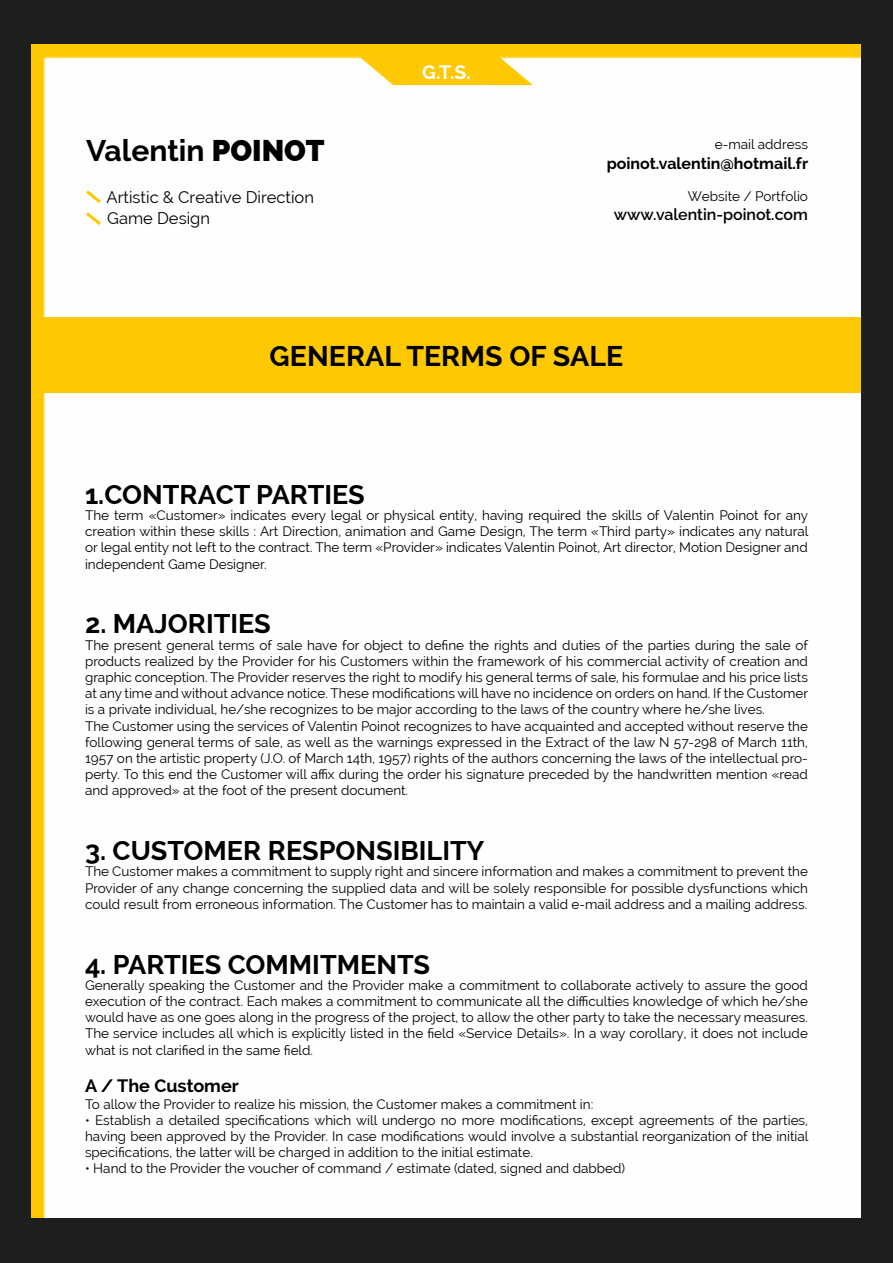
<style>
.page{position:relative;width:893px;height:1263px;background:#1d1f1c}
.page>*{position:absolute;margin:0;border:0;box-sizing:border-box;transform-origin:0 0}
.t1{font:700 30px "Raleway";color:#000}
.t2{font:700 28.5px "Raleway";color:#000}
.t3{font:700 27px "Raleway";color:#000}
.t4{font:700 19.5px "Raleway";color:#fff}
.t5{font:700 18px "Raleway";color:#000}
.t6{font:16.5px/21.6px "Raleway";color:#000}
.t7{font:700 16.05px "Raleway";color:#000}
.t8{font:600 16.05px "Raleway";color:#000}
.t9{font:13.5px/16.2px "Raleway";color:#000;text-align:justify}
.s1{font-weight:800}
</style>
<div class="page">
<div style="left:31px;top:44px;width:830px;height:1174px;background:#fefefe"></div>
<div style="left:32px;top:317px;width:829px;height:76px;background:#fec902"></div>
<svg style="left:83px;top:187px;width:21px;height:41px"></svg>
<svg style="left:359px;top:57px;width:174px;height:28px;background:#fed332"></svg>
<h1 class="t1" style="left:86px;top:134px;width:240px">Valentin <span class="s1">POINOT</span></h1>
<p class="t6" style="left:107px;top:186px;width:209px">Artistic &amp; Creative Direction<br>Game Design</p>
<h3 class="t4" style="left:422px;top:61px;width:50px">G.T.S.</h3>
<p class="t9" style="left:715px;top:137px;width:95px">e-mail address</p>
<p class="t7" style="left:607px;top:154px;width:203px">poinot.valentin@hotmail.fr</p>
<p class="t9" style="left:688px;top:188px;width:122px">Website / Portfolio</p>
<p class="t8" style="left:614px;top:205px;width:195px">www.valentin-poinot.com</p>
<h2 class="t2" style="left:270px;top:340px;width:355px">GENERAL TERMS OF SALE</h2>
<h3 class="t3" style="left:85px;top:479px;width:281px">1.CONTRACT PARTIES</h3>
<p class="t9" style="left:85px;top:507px;width:725px">The term «Customer» indicates every legal or physical entity, having required the skills of Valentin Poinot for any creation within these skills : Art Direction, animation and Game Design, The term «Third party» indicates any natural or legal entity not left to the contract. The term «Provider» indicates Valentin Poinot, Art director, Motion Designer and independent Game Designer.</p>
<h3 class="t3" style="left:85px;top:608px;width:187px">2. MAJORITIES</h3>
<p class="t9" style="left:85px;top:637px;width:725px;text-align:left">The present general terms of sale have for object to define the rights and duties of the parties during the sale of products realized by the Provider for his Customers within the framework of his commercial activity of creation and graphic conception. The Provider reserves the right to modify his general terms of sale, his formulae and his price lists at any time and without advance notice. These modifications will have no incidence on orders on hand. If the Customer is a private individual, he/she recognizes to be major according to the laws of the country where he/she lives.<br>The Customer using the services of Valentin Poinot recognizes to have acquainted and accepted without reserve the following general terms of sale, as well as the warnings expressed in the Extract of the law N 57-298 of March 11th, 1957 on the artistic property (J.O. of March 14th, 1957) rights of the authors concerning the laws of the intellectual pro&shy;perty. To this end the Customer will affix during the order his signature preceded by the handwritten mention «read and approved» at the foot of the present document.</p>
<h3 class="t3" style="left:85px;top:835px;width:401px">3. CUSTOMER RESPONSIBILITY</h3>
<p class="t9" style="left:85px;top:863px;width:724px">The Customer makes a commitment to supply right and sincere information and makes a commitment to prevent the Provider of any change concerning the supplied data and will be solely responsible for possible dysfunctions which could result from erroneous information. The Customer has to maintain a valid e-mail address and a mailing address.</p>
<h3 class="t3" style="left:85px;top:949px;width:347px">4. PARTIES COMMITMENTS</h3>
<p class="t9" style="left:85px;top:977px;width:724px">Generally speaking the Customer and the Provider make a commitment to collaborate actively to assure the good execution of the contract. Each makes a commitment to communicate all the difficulties knowledge of which he/she would have as one goes along in the progress of the project, to allow the other party to take the necessary measures.<br>The service includes all which is explicitly listed in the field «Service Details». In a way corollary, it does not include what is not clarified in the same field.</p>
<h3 class="t5" style="left:85px;top:1076px;width:155px">A / The Customer</h3>
<p class="t9" style="left:85px;top:1096px;width:510px">To allow the Provider to realize his mission, the Customer makes a commitment in:</p>
<p class="t9" style="left:85px;top:1112px;width:725px">• Establish a detailed specifications which will undergo no more modifications, except agreements of the parties, having been approved by the Provider. In case modifications would involve a substantial reorganization of the initial specifications, the latter will be charged in addition to the initial estimate.</p>
<p class="t9" style="left:85px;top:1160px;width:542px">• Hand to the Provider the voucher of command / estimate (dated, signed and dabbed)</p>
</div>
